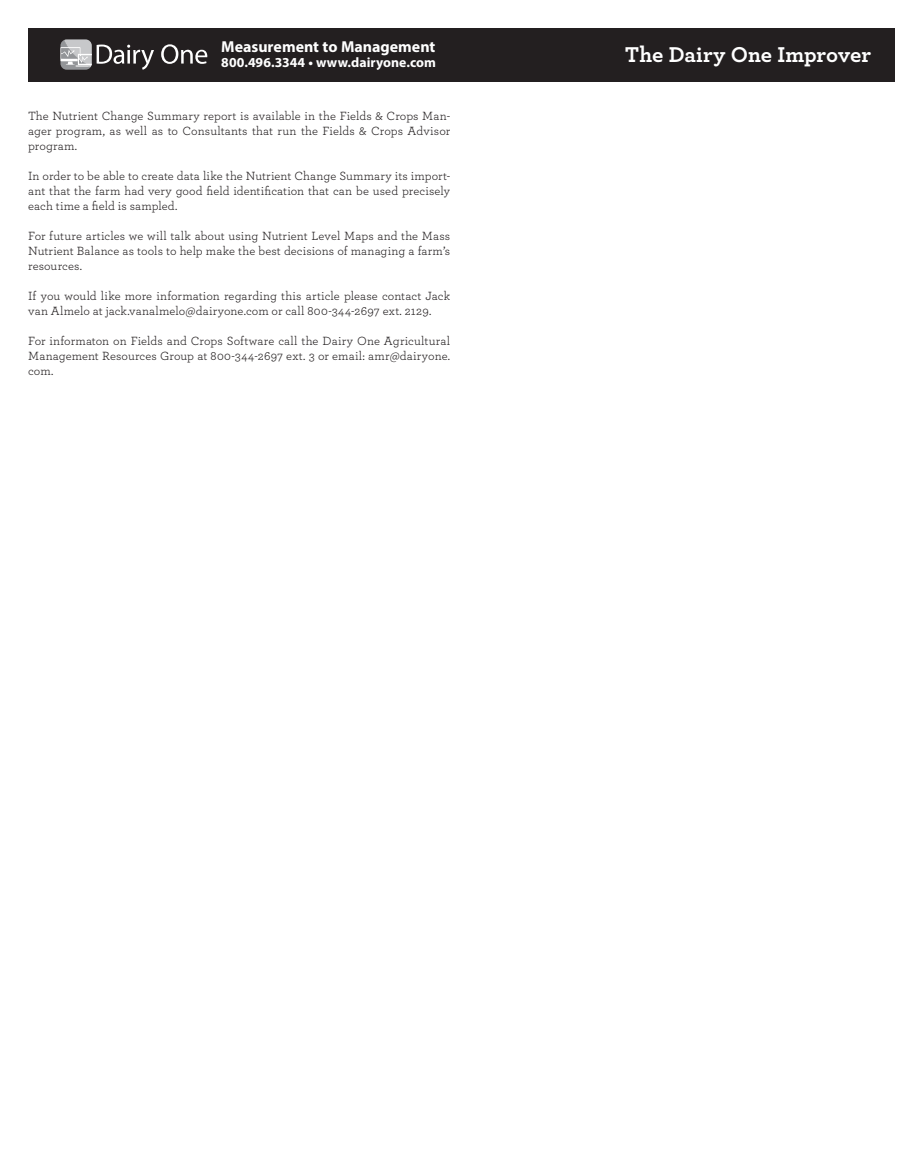
<style>
.page{position:relative;width:923px;height:1170px;background:#fff}
.page>*{position:absolute;margin:0;border:0;box-sizing:border-box;transform-origin:0 0}
.t1{font:700 22.5px "Archer Pro";color:#fff}
.t2{font:700 15.88px "Myriad Pro";color:#fff}
.t3{font:700 13.75px "Myriad Pro";color:#fff}
.t4{font:12.5px/15px "Archer Pro";letter-spacing:.005em;color:#231f20;text-align:justify}
</style>
<div class="page">
<div style="left:28px;top:28px;width:866px;height:54px;background:#231f20"></div>
<svg style="left:60px;top:39px;width:94px;height:31px"></svg>
<svg style="left:161px;top:44px;width:46px;height:20px"></svg>
<p class="t2" style="left:221px;top:36px;width:215px">Measurement to Management</p>
<p class="t3" style="left:221px;top:53px;width:216px">800.496.3344 • www.dairyone.com</p>
<p class="t4" style="left:28px;top:108px;width:423px">The Nutrient Change Summary report is available in the Fields &amp; Crops Man&shy;ager program, as well as to Consultants that run the Fields &amp; Crops Advisor program.</p>
<p class="t4" style="left:28px;top:168px;width:423px">In order to be able to create data like the Nutrient Change Summary its import&shy;ant that the farm had very good field identification that can be used precisely each time a field is sampled.</p>
<p class="t4" style="left:28px;top:228px;width:423px">For future articles we will talk about using Nutrient Level Maps and the Mass Nutrient Balance as tools to help make the best decisions of managing a farm’s resources.</p>
<p class="t4" style="left:28px;top:288px;width:423px">If you would like more information regarding this article please contact Jack van Almelo at jack.vanalmelo@dairyone.com or call 800-344-2697 ext. 2129.</p>
<p class="t4" style="left:28px;top:333px;width:423px">For informaton on Fields and Crops Software call the Dairy One Agricultural Management Resources Group at 800-344-2697 ext. 3 or email: amr@dairyone. com.</p>
<p class="t1" style="left:625px;top:37px;width:247px">The Dairy One Improver</p>
</div>
